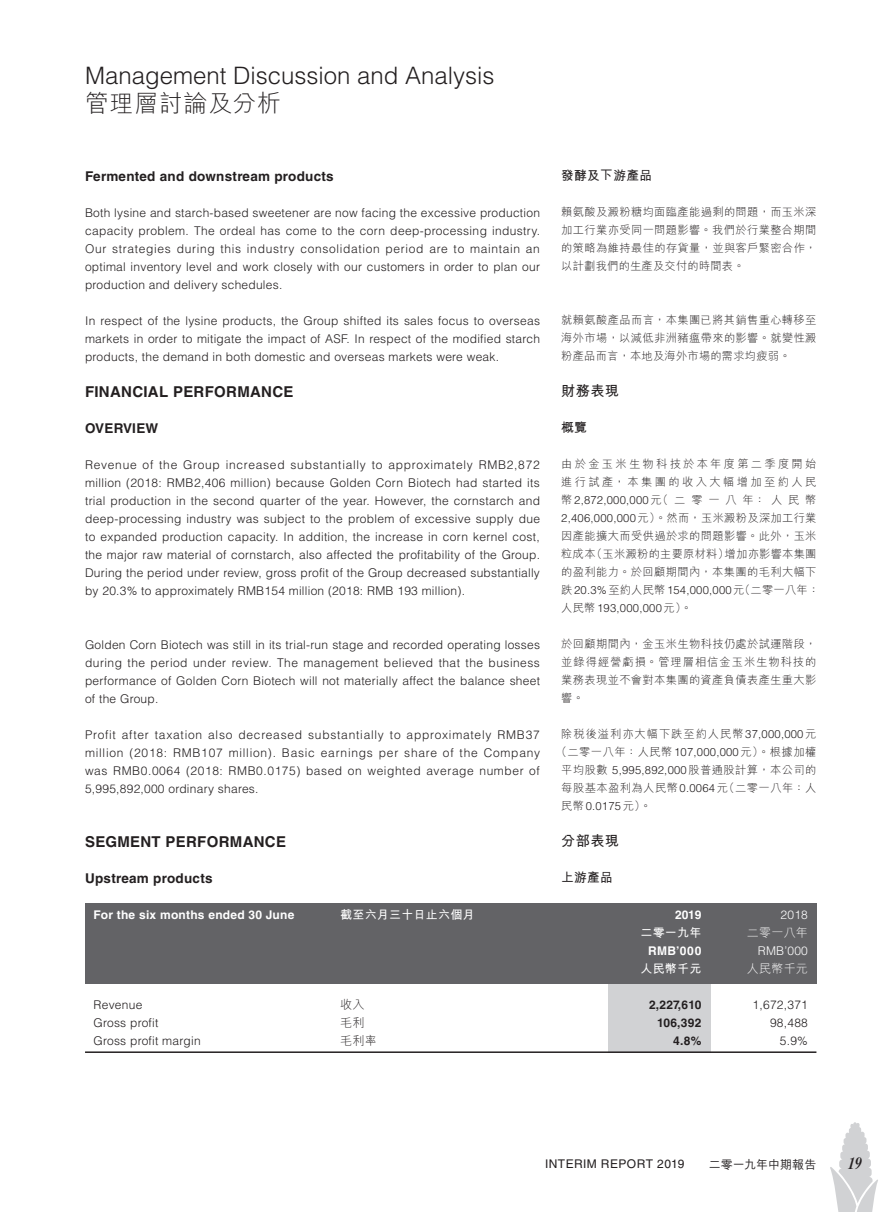
<style>
.page{position:relative;width:893px;height:1212px;background:#fff}
.page>*{position:absolute;margin:0;border:0;box-sizing:border-box;transform-origin:0 0}
.Heading_2_e{font:300 24px "Helvetica LT Std";color:#231f20}
.Heading_2_c{font:300 24px "M Hei HK";letter-spacing:.025em;color:#231f20}
.t1{font:italic 15.75px "Caslon 3 LT Std";color:#231f20;scale:.95 1}
.Subhead_1_e{font:700 15px "Helvetica LT Std";letter-spacing:.02em;color:#231f20}
.Subhead_1_c{font:700 14.25px "M Hei HK";letter-spacing:.02em;color:#231f20}
.Subhead_2_e{font:700 13.5px "Helvetica LT Std";letter-spacing:.02em;color:#231f20}
.Subhead_2_c{font:700 12.75px "M Hei HK";letter-spacing:.02em;color:#231f20}
.body_e{font:300 12px/18px "Helvetica LT Std";letter-spacing:.02em;color:#231f20;text-align:justify}
.Table_2_Colume{font:300 12px "Helvetica LT Std";letter-spacing:.02em;color:#231f20}
.Table_2_Colume-2{font:700 12px "Helvetica LT Std";letter-spacing:.02em;color:#fff}
.Table_2_Colume-3{font:700 12px "M Hei HK";letter-spacing:.02em;color:#fff}
.Table_2_Colume-4{font:700 12px "Helvetica LT Std";letter-spacing:.02em;color:#231f20}
.t2{font:12px "Helvetica LT Std";letter-spacing:.035em;color:#231f20}
.Table_2_Colume-5{font:300 12px "Helvetica LT Std";letter-spacing:.02em;color:#fff}
.Table_2_Colume-6{font:300 12px "M Hei HK";letter-spacing:.02em;color:#fff}
.t3{font:500 12px "M Hei HK";letter-spacing:.005em;color:#231f20}
.Table_2_Colume-7{font:300 12px "M Hei HK";letter-spacing:.02em;color:#231f20}
.body_c{font:300 11.25px/18px "M Hei HK";letter-spacing:.035em;color:#231f20;text-align:justify}
.body_c-2{font:300 11.25px "M Hei HK";letter-spacing:.085em;color:#231f20}
.body_c-3{font:300 11.25px "Helvetica LT Std";color:#231f20}
.s1{font-family:"Helvetica LT Std"}
.s2{font-family:"M Hei HK"}
</style>
<div class="page">
<svg style="left:830px;top:1122px;width:48px;height:90px"></svg>
<div style="left:608px;top:934px;width:102px;height:118px;background:#d1d2d4"></div>
<div style="left:85px;top:903px;width:731px;height:80px;background:#636366"></div>
<hr style="left:85px;top:1051px;width:731px;height:2px;background:#231f20">
<p class="Heading_2_e" style="left:85px;top:60px;width:411px">Management Discussion and Analysis</p>
<p class="Heading_2_c" style="left:85px;top:91px;width:198px">管理層討論及分析</p>
<p class="Subhead_2_c" style="left:561px;top:166px;width:92px">發酵及下游產品</p>
<p class="body_c" style="left:561px;top:203px;width:257px">賴氨酸及澱粉糖均面臨產能過剩的問題，而玉米深加工行業亦受同一問題影響。我們於行業整合期間的策略為維持最佳的存貨量，並與客戶緊密合作，以計劃我們的生產及交付的時間表。</p>
<p class="Subhead_2_e" style="left:85px;top:168px;width:250px">Fermented and downstream products</p>
<p class="body_e" style="left:85px;top:204px;width:457px">Both lysine and starch-based sweetener are now facing the excessive production capacity problem. The ordeal has come to the corn deep-processing industry.<br>Our strategies during this industry consolidation period are to maintain an optimal inventory level and work closely with our customers in order to plan our production and delivery schedules.</p>
<p class="body_e" style="left:85px;top:312px;width:456px">In respect of the lysine products, the Group shifted its sales focus to overseas markets in order to mitigate the impact of ASF. In respect of the modified starch products, the demand in both domestic and overseas markets were weak.</p>
<p class="Subhead_1_e" style="left:85px;top:383px;width:210px">FINANCIAL PERFORMANCE</p>
<p class="Subhead_2_e" style="left:85px;top:420px;width:75px">OVERVIEW</p>
<p class="body_e" style="left:85px;top:456px;width:457px">Revenue of the Group increased substantially to approximately RMB2,872 million (2018: RMB2,406 million) because Golden Corn Biotech had started its trial production in the second quarter of the year. However, the cornstarch and deep-processing industry was subject to the problem of excessive supply due to expanded production capacity. In addition, the increase in corn kernel cost, the major raw material of cornstarch, also affected the profitability of the Group.<br>During the period under review, gross profit of the Group decreased substantially by 20.3% to approximately RMB154 million (2018: RMB 193 million).</p>
<p class="body_c" style="left:561px;top:311px;width:257px">就賴氨酸產品而言，本集團已將其銷售重心轉移至海外市場，以減低非洲豬瘟帶來的影響。就變性澱粉產品而言，本地及海外市場的需求均疲弱。</p>
<p class="Subhead_1_c" style="left:561px;top:380px;width:59px">財務表現</p>
<p class="Subhead_2_c" style="left:561px;top:418px;width:27px">概覽</p>
<p class="body_c" style="left:561px;top:455px;width:259px;text-align:left">由於金玉米生物科技於本年度第二季度開始進行試產，本集團的收入大幅增加至約人民幣<span class="s1">2,872,000,000</span>元（二零一八年：人民幣<br><span class="s1">2,406,000,000</span>元）。然而，玉米澱粉及深加工行業因產能擴大而受供過於求的問題影響。此外，玉米粒成本（玉米澱粉的主要原材料）增加亦影響本集團的盈利能力。於回顧期間內，本集團的毛利大幅下跌<span class="s1">20.3%</span>至約人民幣<span class="s1">154,000,000</span>元（二零一八年：人民幣<span class="s1">193,000,000</span>元）。</p>
<p class="body_c" style="left:561px;top:635px;width:257px">於回顧期間內，金玉米生物科技仍處於試運階段，並錄得經營虧損。管理層相信金玉米生物科技的業務表現並不會對本集團的資產負債表產生重大影響。</p>
<p class="body_c-2" style="left:561px;top:728px;width:257px">除稅後溢利亦大幅下跌至約人民幣<span class="s1">37,000,000</span>元</p>
<p class="body_c" style="left:556px;top:743px;width:262px">（二零一八年：人民幣<span class="s1">107,000,000</span>元）。根據加權</p>
<p class="body_c" style="left:561px;top:761px;width:257px">平均股數 <span class="s1">5,995,892,000</span>股普通股計算，本公司的</p>
<p class="body_c" style="left:561px;top:779px;width:257px">每股基本盈利為人民幣<span class="s1">0.0064</span>元（二零一八年：人</p>
<p class="body_c-3" style="left:561px;top:799px;width:92px"><span class="s2">民幣</span>0.0175<span class="s2">元）。</span></p>
<p class="Subhead_1_c" style="left:561px;top:830px;width:59px">分部表現</p>
<p class="Subhead_2_c" style="left:561px;top:868px;width:53px">上游產品</p>
<p class="body_e" style="left:85px;top:636px;width:456px">Golden Corn Biotech was still in its trial-run stage and recorded operating losses during the period under review. The management believed that the business performance of Golden Corn Biotech will not materially affect the balance sheet of the Group.</p>
<p class="body_e" style="left:85px;top:726px;width:457px">Profit after taxation also decreased substantially to approximately RMB37 million (2018: RMB107 million). Basic earnings per share of the Company was RMB0.0064 (2018: RMB0.0175) based on weighted average number of 5,995,892,000 ordinary shares.</p>
<p class="Subhead_1_e" style="left:85px;top:833px;width:203px">SEGMENT PERFORMANCE</p>
<p class="Subhead_2_e" style="left:85px;top:870px;width:129px">Upstream products</p>
<p class="Table_2_Colume-2" style="left:94px;top:908px;width:202px">For the six months ended 30 June</p>
<p class="Table_2_Colume-3" style="left:340px;top:906px;width:136px">截至六月三十日止六個月</p>
<p class="Table_2_Colume-2" style="left:675px;top:908px;width:28px">2019</p>
<p class="Table_2_Colume-5" style="left:780px;top:908px;width:29px">2018</p>
<p class="Table_2_Colume-3" style="left:640px;top:924px;width:62px">二零一九年</p>
<p class="Table_2_Colume-6" style="left:747px;top:927px;width:62px">二零一八年</p>
<p class="Table_2_Colume-2" style="left:648px;top:944px;width:55px">RMB’000</p>
<p class="Table_2_Colume-5" style="left:758px;top:944px;width:52px">RMB’000</p>
<p class="Table_2_Colume-3" style="left:640px;top:960px;width:62px">人民幣千元</p>
<p class="Table_2_Colume-6" style="left:747px;top:963px;width:62px">人民幣千元</p>
<p class="Table_2_Colume" style="left:94px;top:998px;width:50px">Revenue</p>
<p class="Table_2_Colume-7" style="left:340px;top:999px;width:26px">收入</p>
<p class="Table_2_Colume-4" style="left:649px;top:998px;width:54px">2,227,610</p>
<p class="Table_2_Colume" style="left:753px;top:998px;width:57px">1,672,371</p>
<p class="Table_2_Colume" style="left:94px;top:1016px;width:66px">Gross profit</p>
<p class="Table_2_Colume-7" style="left:340px;top:1017px;width:26px">毛利</p>
<p class="Table_2_Colume-4" style="left:657px;top:1016px;width:46px">106,392</p>
<p class="Table_2_Colume" style="left:770px;top:1016px;width:39px">98,488</p>
<p class="Table_2_Colume" style="left:94px;top:1034px;width:109px">Gross profit margin</p>
<p class="Table_2_Colume-7" style="left:340px;top:1035px;width:38px">毛利率</p>
<p class="Table_2_Colume-4" style="left:673px;top:1034px;width:30px">4.8%</p>
<p class="Table_2_Colume" style="left:780px;top:1034px;width:30px">5.9%</p>
<p class="t2" style="left:545px;top:1157px;width:141px">INTERIM REPORT 2019</p>
<p class="t3" style="left:709px;top:1155px;width:109px">二零一九年中期報告</p>
<p class="t1" style="left:847px;top:1154px;width:17px">19</p>
</div>
